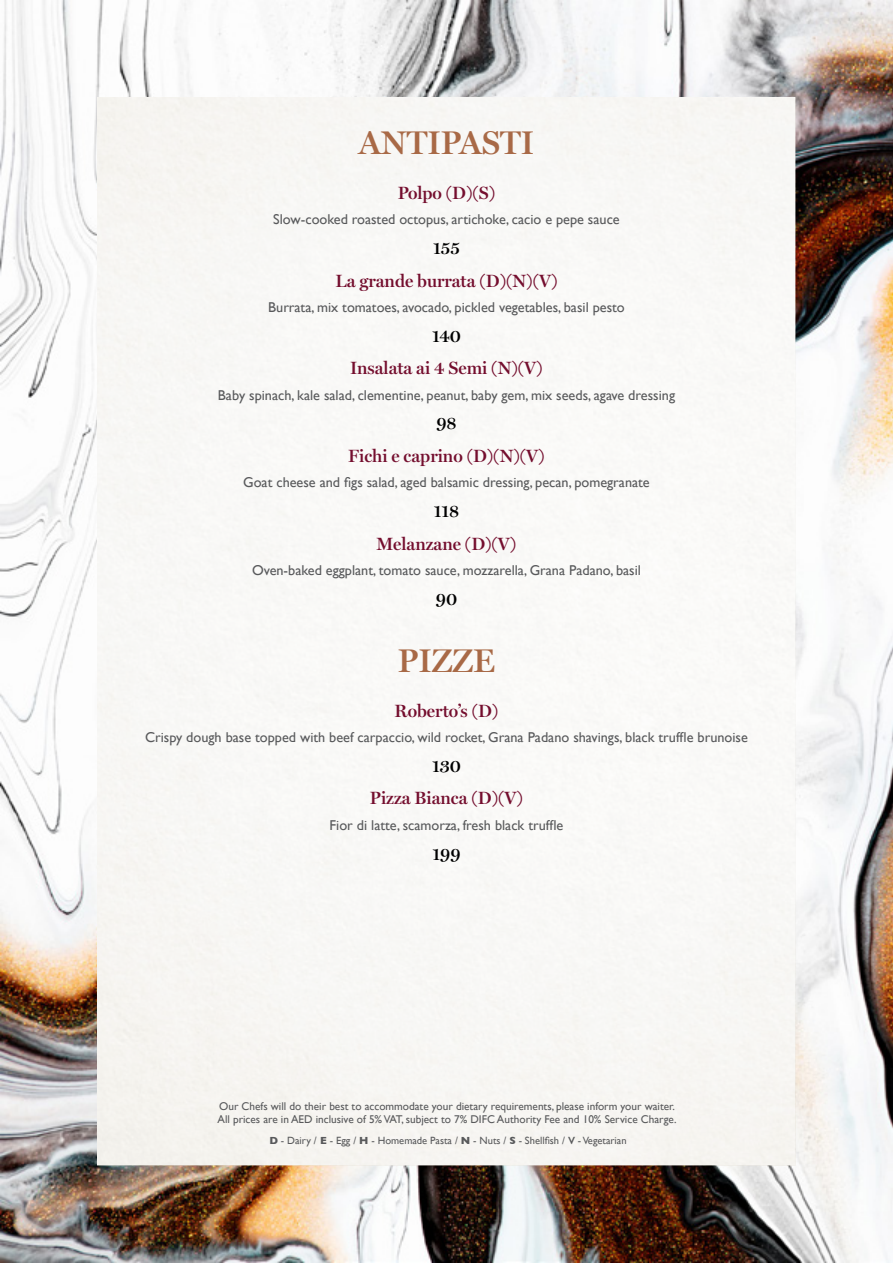
<style>
.page{position:relative;width:893px;height:1263px;background:#fff}
.page>*{position:absolute;margin:0;border:0;box-sizing:border-box;transform-origin:0 0}
.t1{font:600 33px "Miller Display";color:#a86946}
.t2{font:600 18px "Miller Display";color:#000}
.t3{font:600 17.85px "Miller Display";color:#740e2e}
.t4{font:14.25px "Gill Sans";color:#58595b}
.t5{font:11.25px/13.5px "Gill Sans";color:#58595b}
.t6{font:10.5px "Gill Sans";color:#58595b}
.s1{font-weight:700}
.s2{font-weight:600}
</style>
<div class="page">
<img style="left:0;top:0;width:893px;height:1263px">
<div style="left:98px;top:98px;width:697px;height:1067px;background:#f8f8f6"></div>
<h1 class="t1" style="left:359px;top:124px;width:177px">ANTIPASTI</h1>
<p class="t3" style="left:398px;top:182px;width:99px">Polpo (D)(S)</p>
<p class="t4" style="left:273px;top:211px;width:348px">Slow-cooked roasted octopus, artichoke, cacio e pepe sauce</p>
<p class="t2" style="left:433px;top:237px;width:28px">155</p>
<p class="t3" style="left:335px;top:270px;width:224px">La grande burrata (D)(N)(V)</p>
<p class="t4" style="left:268px;top:299px;width:358px">Burrata, mix tomatoes, avocado, pickled vegetables, basil pesto</p>
<p class="t2" style="left:432px;top:325px;width:30px">140</p>
<p class="t3" style="left:350px;top:358px;width:194px">Insalata ai 4 Semi (N)(V)</p>
<p class="t4" style="left:218px;top:386px;width:459px">Baby spinach, kale salad, clementine, peanut, baby gem, mix seeds, agave dressing</p>
<p class="t2" style="left:436px;top:413px;width:22px">98</p>
<p class="t3" style="left:348px;top:445px;width:198px">Fichi e caprino (D)(N)(V)</p>
<p class="t4" style="left:243px;top:474px;width:408px">Goat cheese and figs salad, aged balsamic dressing, pecan, pomegranate</p>
<p class="t2" style="left:434px;top:500px;width:27px">118</p>
<p class="t3" style="left:377px;top:533px;width:141px">Melanzane (D)(V)</p>
<p class="t4" style="left:252px;top:562px;width:390px">Oven-baked eggplant, tomato sauce, mozzarella, Grana Padano, basil</p>
<p class="t2" style="left:436px;top:588px;width:23px">90</p>
<h1 class="t1" style="left:398px;top:642px;width:99px">PIZZE</h1>
<p class="t3" style="left:395px;top:700px;width:105px">Roberto’s (D)</p>
<p class="t4" style="left:145px;top:729px;width:604px">Crispy dough base topped with beef carpaccio, wild rocket, Grana Padano shavings, black truffle brunoise</p>
<p class="t2" style="left:432px;top:755px;width:30px">130</p>
<p class="t3" style="left:370px;top:788px;width:155px">Pizza Bianca (D)(V)</p>
<p class="t4" style="left:330px;top:817px;width:235px">Fior di latte, scamorza, fresh black truffle</p>
<p class="t2" style="left:432px;top:843px;width:30px">199</p>
<p class="t5" style="left:218px;top:1099px;width:461px">Our Chefs will do their best to accommodate your dietary requirements, please inform your waiter.<br>All prices are in AED inclusive of 5% VAT, subject to 7% DIFC Authority Fee and 10% Service Charge.</p>
<p class="t6" style="left:269px;top:1134px;width:359px"><span class="s1">D</span> - Dairy / <span class="s1">E</span> - Egg / <span class="s1">H</span> - Homemade Pasta / <span class="s1">N</span> - Nuts / <span class="s1">S</span> - Shellfish / <span class="s2">V</span> - Vegetarian</p>
</div>
